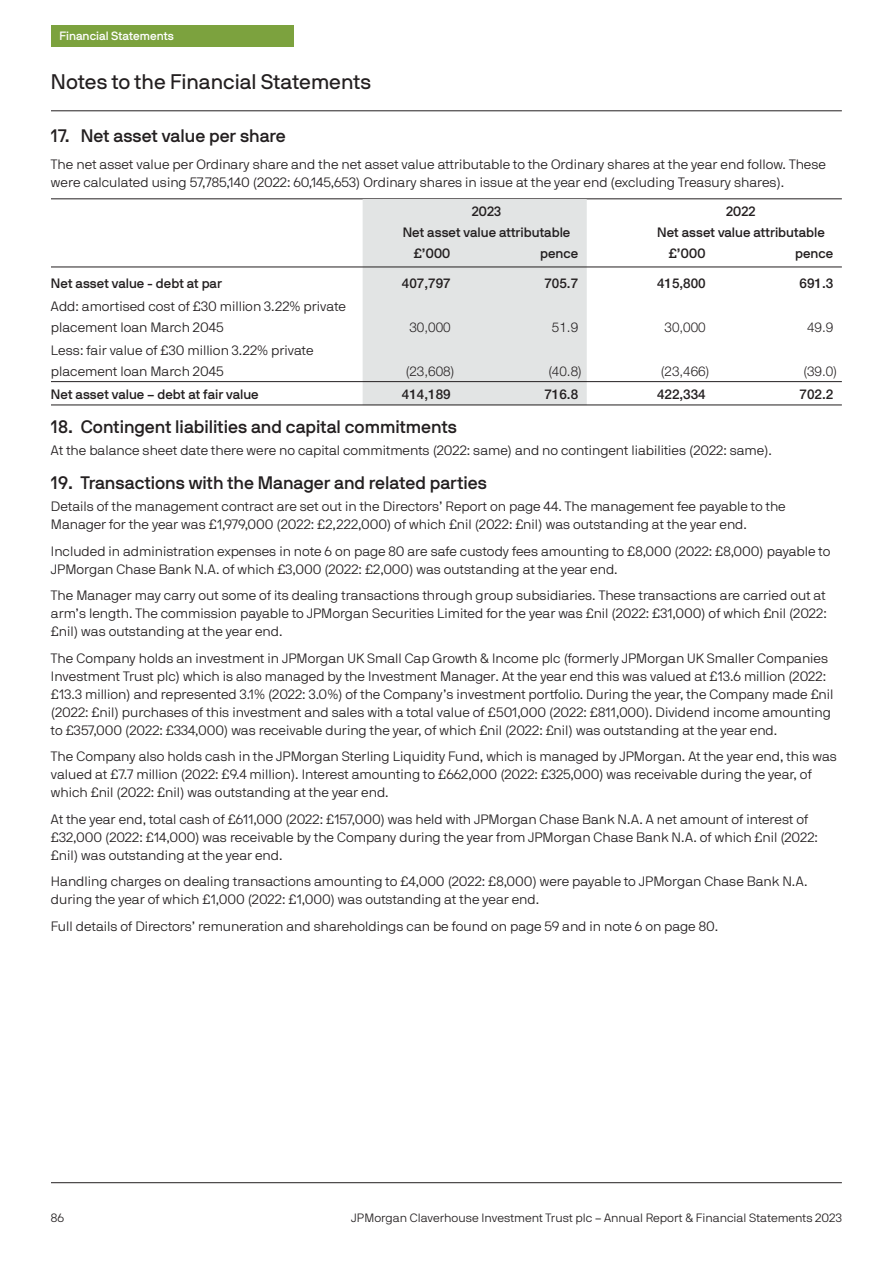
<style>
.page{position:relative;width:894px;height:1264px;background:#fff}
.page>*{position:absolute;margin:0;border:0;box-sizing:border-box;transform-origin:0 0}
.t1{font:21px "JPMAM Pro Reg";color:#231f20}
.t2{font:18px "JPMAM Pro Med";color:#231f20}
.t3{font:13.5px/18px "JPMAM Pro Lig";color:#231f20}
.t4{font:13.5px "JPMAM Pro Med";color:#231f20}
.t5{font:500 13.5px "Helvetica Neue LT";color:#231f20}
.t6{font:300 13.5px "Helvetica Neue LT";color:#231f20}
.t7{font:12px "JPMAM Pro Lig";color:#231f20}
.t8{font:12px "JPMAM Pro Med";color:#fff}
</style>
<div class="page">
<hr style="left:51px;top:1182px;width:791px;height:1px;background:#231f20">
<hr style="left:51px;top:110px;width:791px;height:1px;background:#231f20">
<div style="left:51px;top:25px;width:242px;height:22px;background:#7ca23e"></div>
<hr style="left:51px;top:198px;width:791px;height:1px;background:#231f20">
<div style="left:363px;top:199px;width:224px;height:206px;background:#e2e4e4"></div>
<hr style="left:51px;top:266px;width:791px;height:1px;background:#231f20">
<hr style="left:51px;top:381px;width:791px;height:1px;background:#231f20">
<hr style="left:51px;top:404px;width:791px;height:1px;background:#231f20">
<p class="t8" style="left:59px;top:32px;width:116px">Financial Statements</p>
<h1 class="t1" style="left:51px;top:70px;width:322px">Notes to the Financial Statements</h1>
<h2 class="t2" style="left:51px;top:129px;width:236px">17. Net asset value per share</h2>
<p class="t3" style="left:51px;top:156px;width:777px">The net asset value per Ordinary share and the net asset value attributable to the Ordinary shares at the year end follow. These were calculated using 57,785,140 (2022: 60,145,653) Ordinary shares in issue at the year end (excluding Treasury shares).</p>
<p class="t4" style="left:472px;top:206px;width:31px">2023</p>
<p class="t4" style="left:726px;top:206px;width:31px">2022</p>
<p class="t4" style="left:403px;top:227px;width:169px">Net asset value attributable</p>
<p class="t4" style="left:657px;top:227px;width:169px">Net asset value attributable</p>
<p class="t4" style="left:414px;top:248px;width:38px">£’000</p>
<p class="t4" style="left:540px;top:248px;width:40px">pence</p>
<p class="t4" style="left:669px;top:248px;width:38px">£’000</p>
<p class="t4" style="left:795px;top:248px;width:40px">pence</p>
<p class="t4" style="left:51px;top:278px;width:172px">Net asset value - debt at par</p>
<p class="t5" style="left:402px;top:278px;width:50px">407,797</p>
<p class="t5" style="left:544px;top:278px;width:35px">705.7</p>
<p class="t5" style="left:657px;top:278px;width:50px">415,800</p>
<p class="t5" style="left:800px;top:278px;width:35px">691.3</p>
<p class="t3" style="left:51px;top:297px;width:296px;line-height:21px">Add: amortised cost of £30 million 3.22% private placement loan March 2045</p>
<p class="t6" style="left:409px;top:322px;width:43px">30,000</p>
<p class="t6" style="left:552px;top:322px;width:28px">51.9</p>
<p class="t6" style="left:665px;top:322px;width:43px">30,000</p>
<p class="t6" style="left:807px;top:322px;width:28px">49.9</p>
<p class="t3" style="left:51px;top:341px;width:264px;line-height:21px">Less: fair value of £30 million 3.22% private placement loan March 2045</p>
<p class="t6" style="left:406px;top:366px;width:49px">(23,608)</p>
<p class="t6" style="left:549px;top:366px;width:34px">(40.8)</p>
<p class="t6" style="left:661px;top:366px;width:49px">(23,466)</p>
<p class="t6" style="left:804px;top:366px;width:34px">(39.0)</p>
<p class="t4" style="left:51px;top:389px;width:209px">Net asset value – debt at fair value</p>
<p class="t5" style="left:402px;top:389px;width:50px">414,189</p>
<p class="t5" style="left:544px;top:389px;width:35px">716.8</p>
<p class="t5" style="left:657px;top:389px;width:50px">422,334</p>
<p class="t5" style="left:800px;top:389px;width:35px">702.2</p>
<h2 class="t2" style="left:51px;top:420px;width:408px">18. Contingent liabilities and capital commitments</h2>
<p class="t3" style="left:51px;top:442px;width:723px">At the balance sheet date there were no capital commitments (2022: same) and no contingent liabilities (2022: same).</p>
<h2 class="t2" style="left:51px;top:476px;width:438px">19. Transactions with the Manager and related parties</h2>
<p class="t3" style="left:51px;top:498px;width:736px">Details of the management contract are set out in the Directors’ Report on page 44. The management fee payable to the<br>Manager for the year was £1,979,000 (2022: £2,222,000) of which £nil (2022: £nil) was outstanding at the year end.</p>
<p class="t3" style="left:51px;top:543px;width:781px">Included in administration expenses in note 6 on page 80 are safe custody fees amounting to £8,000 (2022: £8,000) payable to<br>JPMorgan Chase Bank N.A. of which £3,000 (2022: £2,000) was outstanding at the year end.</p>
<p class="t3" style="left:51px;top:587px;width:777px;text-align:justify">The Manager may carry out some of its dealing transactions through group subsidiaries. These transactions are carried out at arm’s length. The commission payable to JPMorgan Securities Limited for the year was £nil (2022: £31,000) of which £nil (2022: £nil) was outstanding at the year end.</p>
<p class="t3" style="left:51px;top:650px;width:784px">The Company holds an investment in JPMorgan UK Small Cap Growth &amp; Income plc (formerly JPMorgan UK Smaller Companies Investment Trust plc) which is also managed by the Investment Manager. At the year end this was valued at £13.6 million (2022: £13.3 million) and represented 3.1% (2022: 3.0%) of the Company’s investment portfolio. During the year, the Company made £nil (2022: £nil) purchases of this investment and sales with a total value of £501,000 (2022: £811,000). Dividend income amounting to £357,000 (2022: £334,000) was receivable during the year, of which £nil (2022: £nil) was outstanding at the year end.</p>
<p class="t3" style="left:51px;top:748px;width:787px">The Company also holds cash in the JPMorgan Sterling Liquidity Fund, which is managed by JPMorgan. At the year end, this was valued at £7.7 million (2022: £9.4 million). Interest amounting to £662,000 (2022: £325,000) was receivable during the year, of which £nil (2022: £nil) was outstanding at the year end.</p>
<p class="t3" style="left:51px;top:811px;width:769px">At the year end, total cash of £611,000 (2022: £157,000) was held with JPMorgan Chase Bank N.A. A net amount of interest of £32,000 (2022: £14,000) was receivable by the Company during the year from JPMorgan Chase Bank N.A. of which £nil (2022: £nil) was outstanding at the year end.</p>
<p class="t3" style="left:51px;top:873px;width:758px">Handling charges on dealing transactions amounting to £4,000 (2022: £8,000) were payable to JPMorgan Chase Bank N.A. during the year of which £1,000 (2022: £1,000) was outstanding at the year end.</p>
<p class="t3" style="left:51px;top:918px;width:669px">Full details of Directors’ remuneration and shareholdings can be found on page 59 and in note 6 on page 80.</p>
<p class="t7" style="left:51px;top:1213px;width:15px">86</p>
<p class="t7" style="left:351px;top:1213px;width:492px">JPMorgan Claverhouse Investment Trust plc – Annual Report &amp; Financial Statements 2023</p>
</div>
